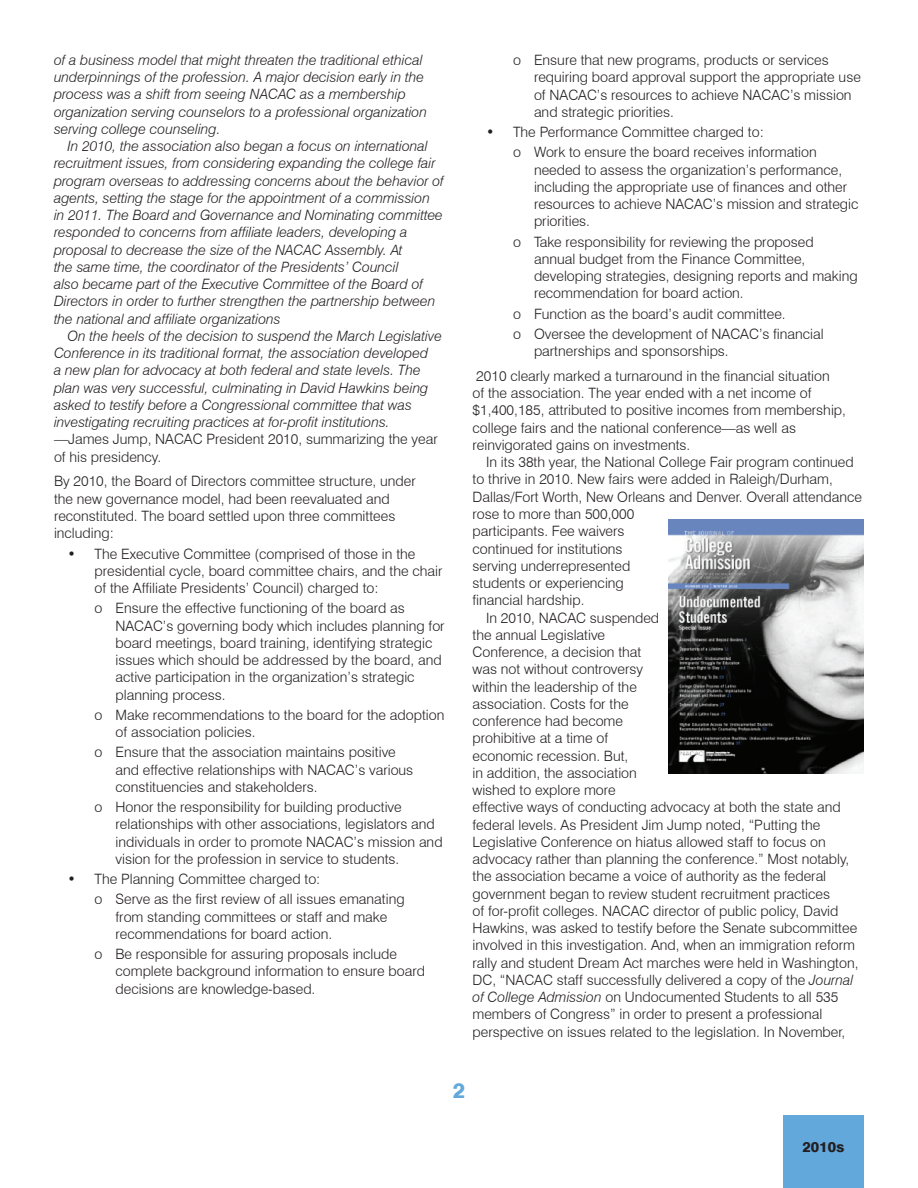
<style>
.page{position:relative;width:918px;height:1188px;background:#fff}
.page>*{position:absolute;margin:0;border:0;box-sizing:border-box;transform-origin:0 0}
.t1{font:800 21px "Swiss 721 BT";color:#62a8db}
.t2{font:300 14.25px/17.2px "Swiss 721 BT";color:#231f20}
.t3{font:italic 300 14.25px/17.2px "Swiss 721 BT";color:#231f20}
.t4{font:800 14.25px "Swiss 721 BT";color:#231f20}
.s1{font-style:italic}
</style>
<div class="page">
<div style="left:783px;top:1115px;width:81px;height:73px;background:#62a8db"></div>
<img style="left:668px;top:519px;width:196px;height:255px">
<p class="t3" style="left:54px;top:51px;width:375px">of a business model that might threaten the traditional ethical underpinnings of the profession. A major decision early in the process was a shift from seeing NACAC as a membership organization serving counselors to a professional organization serving college counseling.</p>
<p class="t3" style="left:54px;top:137px;width:391px;text-indent:13px">In 2010, the association also began a focus on international recruitment issues, from considering expanding the college fair program overseas to addressing concerns about the behavior of agents, setting the stage for the appointment of a commission in 2011. The Board and Governance and Nominating committee responded to concerns from affiliate leaders, developing a proposal to decrease the size of the NACAC Assembly. At<br>the same time, the coordinator of the Presidents’ Council<br>also became part of the Executive Committee of the Board of Directors in order to further strengthen the partnership between the national and affiliate organizations</p>
<p class="t3" style="left:54px;top:327px;width:390px;text-indent:13px">On the heels of the decision to suspend the March Legislative Conference in its traditional format, the association developed<br>a new plan for advocacy at both federal and state levels. The plan was very successful, culminating in David Hawkins being asked to testify before a Congressional committee that was investigating recruiting practices at for-profit institutions.</p>
<p class="t2" style="left:54px;top:431px;width:385px">—James Jump, NACAC President 2010, summarizing the year of his presidency.</p>
<p class="t2" style="left:54px;top:473px;width:363px">By 2010, the Board of Directors committee structure, under the new governance model, had been reevaluated and reconstituted. The board settled upon three committees including:</p>
<p class="t2" style="left:94px;top:545px;width:349px;text-indent:-27px">• The Executive Committee (comprised of those in the presidential cycle, board committee chairs, and the chair of the Affiliate Presidents’ Council) charged to:</p>
<p class="t2" style="left:116px;top:599px;width:331px;text-indent:-21px">o Ensure the effective functioning of the board as NACAC’s governing body which includes planning for board meetings, board training, identifying strategic issues which should be addressed by the board, and active participation in the organization’s strategic planning process.</p>
<p class="t2" style="left:116px;top:706px;width:331px;text-indent:-21px">o Make recommendations to the board for the adoption of association policies.</p>
<p class="t2" style="left:116px;top:744px;width:299px;text-indent:-21px">o Ensure that the association maintains positive and effective relationships with NACAC’s various constituencies and stakeholders.</p>
<p class="t2" style="left:116px;top:798px;width:329px;text-indent:-21px">o Honor the responsibility for building productive relationships with other associations, legislators and individuals in order to promote NACAC’s mission and vision for the profession in service to students.</p>
<p class="t2" style="left:95px;top:869px;width:312px;line-height:20.2px;text-indent:-27px">• The Planning Committee charged to:<br>o Serve as the first review of all issues emanating</p>
<p class="t2" style="left:116px;top:908px;width:273px">from standing committees or staff and make recommendations for board action.</p>
<p class="t2" style="left:116px;top:945px;width:311px;text-indent:-21px">o Be responsible for assuring proposals include complete background information to ensure board decisions are knowledge-based.</p>
<p class="t2" style="left:534px;top:51px;width:328px;text-indent:-21px">o Ensure that new programs, products or services requiring board approval support the appropriate use of NACAC’s resources to achieve NACAC’s mission and strategic priorities.</p>
<p class="t2" style="left:513px;top:122px;width:305px;line-height:20.2px;text-indent:-27px">• The Performance Committee charged to:<br>o Work to ensure the board receives information</p>
<p class="t2" style="left:534px;top:161px;width:326px">needed to assess the organization’s performance, including the appropriate use of finances and other resources to achieve NACAC’s mission and strategic priorities.</p>
<p class="t2" style="left:534px;top:233px;width:325px;text-indent:-21px">o Take responsibility for reviewing the proposed annual budget from the Finance Committee, developing strategies, designing reports and making recommendation for board action.</p>
<p class="t2" style="left:513px;top:303px;width:312px;line-height:20.2px">o Function as the board’s audit committee.<br>o Oversee the development of NACAC’s financial</p>
<p class="t2" style="left:476px;top:339px;width:355px;line-height:24.8px;text-indent:58px">partnerships and sponsorships.<br>2010 clearly marked a turnaround in the financial situation</p>
<p class="t2" style="left:473px;top:384px;width:375px">of the association. The year ended with a net income of $1,400,185, attributed to positive incomes from membership, college fairs and the national conference—as well as reinvigorated gains on investments.</p>
<p class="t2" style="left:486px;top:453px;width:369px">In its 38th year, the National College Fair program continued</p>
<p class="t2" style="left:473px;top:471px;width:362px">to thrive in 2010. New fairs were added in Raleigh/Durham,</p>
<p class="t2" style="left:473px;top:488px;width:391px">Dallas/Fort Worth, New Orleans and Denver. Overall attendance</p>
<p class="t2" style="left:473px;top:505px;width:163px">rose to more than 500,000</p>
<p class="t2" style="left:473px;top:522px;width:154px">participants. Fee waivers</p>
<p class="t2" style="left:473px;top:540px;width:152px">continued for institutions</p>
<p class="t2" style="left:473px;top:557px;width:159px">serving underrepresented</p>
<p class="t2" style="left:473px;top:574px;width:153px">students or experiencing</p>
<p class="t2" style="left:473px;top:591px;width:114px">financial hardship.</p>
<p class="t2" style="left:486px;top:609px;width:175px">In 2010, NACAC suspended</p>
<p class="t2" style="left:473px;top:626px;width:134px">the annual Legislative</p>
<p class="t2" style="left:473px;top:643px;width:170px">Conference, a decision that</p>
<p class="t2" style="left:473px;top:660px;width:172px">was not without controversy</p>
<p class="t2" style="left:473px;top:678px;width:166px">within the leadership of the</p>
<p class="t2" style="left:473px;top:695px;width:158px">association. Costs for the</p>
<p class="t2" style="left:473px;top:712px;width:152px">conference had become</p>
<p class="t2" style="left:473px;top:730px;width:137px">prohibitive at a time of</p>
<p class="t2" style="left:473px;top:747px;width:157px">economic recession. But,</p>
<p class="t2" style="left:473px;top:764px;width:166px">in addition, the association</p>
<p class="t2" style="left:473px;top:781px;width:145px">wished to explore more</p>
<p class="t2" style="left:473px;top:799px;width:370px">effective ways of conducting advocacy at both the state and</p>
<p class="t2" style="left:473px;top:816px;width:349px">federal levels. As President Jim Jump noted, “Putting the</p>
<p class="t2" style="left:473px;top:833px;width:355px">Legislative Conference on hiatus allowed staff to focus on</p>
<p class="t2" style="left:473px;top:850px;width:378px">advocacy rather than planning the conference.” Most notably,</p>
<p class="t2" style="left:473px;top:868px;width:355px">the association became a voice of authority as the federal</p>
<p class="t2" style="left:473px;top:885px;width:359px">government began to review student recruitment practices</p>
<p class="t2" style="left:473px;top:902px;width:367px">of for-profit colleges. NACAC director of public policy, David</p>
<p class="t2" style="left:473px;top:919px;width:386px">Hawkins, was asked to testify before the Senate subcommittee</p>
<p class="t2" style="left:473px;top:937px;width:384px">involved in this investigation. And, when an immigration reform</p>
<p class="t2" style="left:473px;top:954px;width:388px">rally and student Dream Act marches were held in Washington,</p>
<p class="t2" style="left:473px;top:971px;width:382px">DC, “NACAC staff successfully delivered a copy of the <span class="s1">Journal</span></p>
<p class="t2" style="left:473px;top:988px;width:367px"><span class="s1">of College Admission</span> on Undocumented Students to all 535</p>
<p class="t2" style="left:473px;top:1006px;width:351px">members of Congress” in order to present a professional</p>
<p class="t2" style="left:473px;top:1023px;width:374px">perspective on issues related to the legislation. In November,</p>
<h1 class="t1" style="left:453px;top:1078px;width:14px">2</h1>
<p class="t4" style="left:803px;top:1138px;width:43px">2010s</p>
</div>
